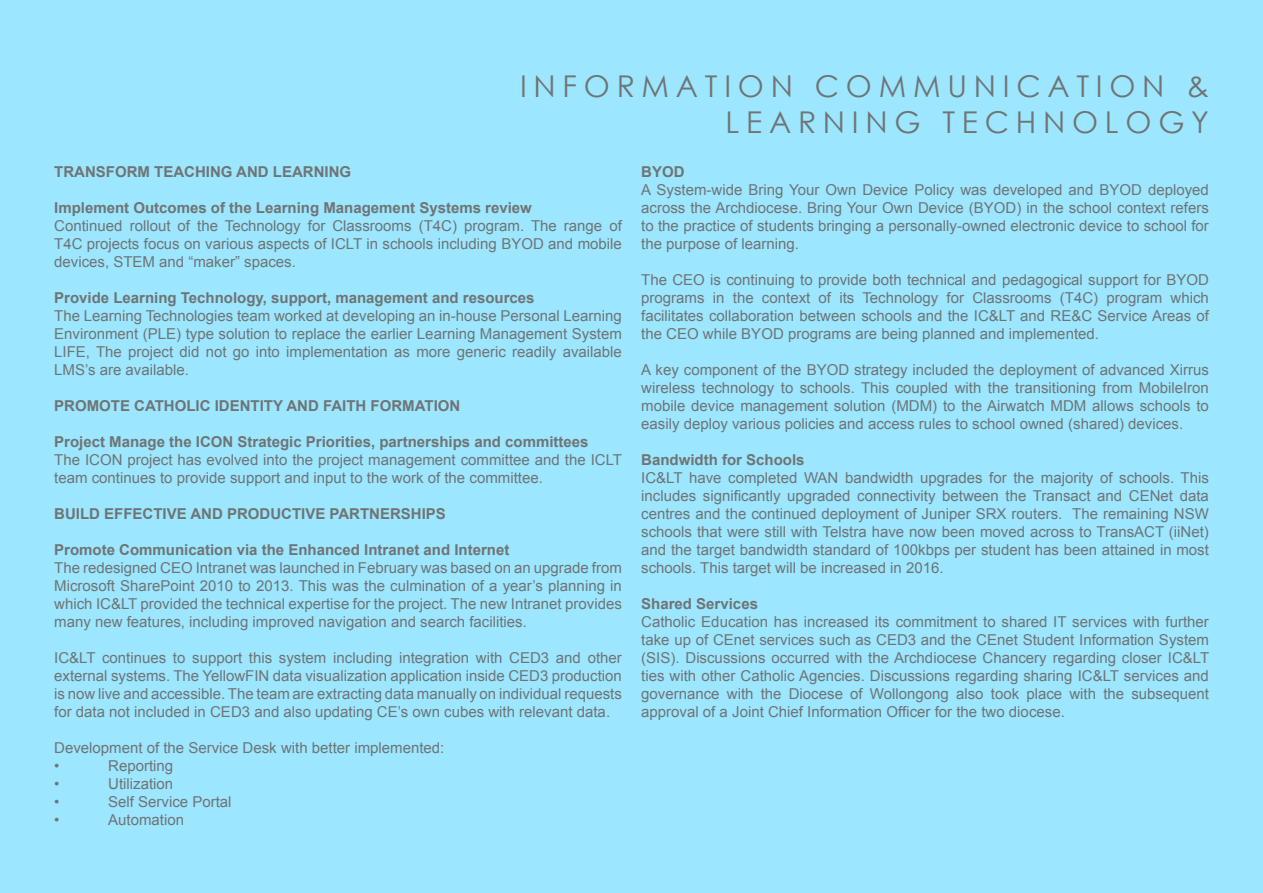
<style>
.page{position:relative;width:1263px;height:893px;background:#9ce6ff}
.page>*{position:absolute;margin:0;border:0;box-sizing:border-box;transform-origin:0 0}
.t1{font:30px/36px "Century Gothic";letter-spacing:.225em;color:#6f7474;text-align:right}
.t2{font:15px/18px "Arial";color:#6f7474;text-align:justify}
.t3{font:700 15px "Arial";color:#6f7474}
</style>
<div class="page">
<h1 class="t1" style="left:520px;top:68px;width:690px">I NFORMATION C OMMUNICATION &amp;<br>L EARNING TECHNOLOGY</h1>
<p class="t3" style="left:54px;top:161px;width:296px">Transform Teachi ng and Learning</p>
<p class="t3" style="left:54px;top:197px;width:479px">Implement Outcomes of the Learning Management Systems review</p>
<p class="t2" style="left:54px;top:217px;width:569px">Continued rollout of the Technology for Classrooms (T4C) program. The range of T4C projects focus on various aspects of ICLT in schools including BYOD and mobile devices, STEM and “maker” spaces.</p>
<p class="t3" style="left:54px;top:287px;width:482px">Provide Learning Technology, support, management and resources</p>
<p class="t2" style="left:54px;top:307px;width:569px">The Learning Technologies team worked at developing an in-house Personal Learning Environment (PLE) type solution to replace the earlier Learning Management System LIFE, The project did not go into implementation as more generic readily available LMS’s are available.</p>
<p class="t3" style="left:54px;top:395px;width:141px">Promote Catholic</p>
<p class="t3" style="left:215px;top:395px;width:136px">Ide ntity and Faith</p>
<p class="t3" style="left:371px;top:395px;width:91px">Formation</p>
<p class="t3" style="left:54px;top:431px;width:536px">Project Manage the ICON Strategic Priorities, partnerships and committees</p>
<p class="t2" style="left:54px;top:451px;width:569px">The ICON project has evolved into the project management committee and the ICLT team continues to provide support and input to the work of the committee.</p>
<p class="t3" style="left:54px;top:503px;width:31px">Build</p>
<p class="t3" style="left:104px;top:503px;width:10px">effecti</p>
<p class="t3" style="left:167px;top:503px;width:224px">ve and Productive Partnerships</p>
<p class="t3" style="left:54px;top:539px;width:457px">Promote Communication via the Enhanced Intranet and Internet</p>
<p class="t2" style="left:54px;top:559px;width:569px">The redesigned CEO Intranet was launched in February was based on an upgrade from Microsoft SharePoint 2010 to 2013. This was the culmination of a year’s planning in which IC&amp;LT provided the technical expertise for the project. The new Intranet provides many new features, including improved navigation and search facilities.</p>
<p class="t2" style="left:54px;top:649px;width:569px">IC&amp;LT continues to support this system including integration with CED3 and other external systems. The YellowFIN data visualization application inside CED3 production is now live and accessible. The team are extracting data manually on individual requests for data not included in CED3 and also updating CE’s own cubes with relevant data.</p>
<p class="t2" style="left:54px;top:739px;width:392px">Development of the Service Desk with better implemented: •</p>
<p class="t2" style="left:108px;top:757px;width:67px">Reporting</p>
<p class="t2" style="left:54px;top:775px;width:7px">•</p>
<p class="t2" style="left:108px;top:775px;width:67px">Utilization</p>
<p class="t2" style="left:54px;top:793px;width:7px">•</p>
<p class="t2" style="left:108px;top:793px;width:125px">Self Service Portal</p>
<p class="t2" style="left:54px;top:811px;width:7px">•</p>
<p class="t2" style="left:108px;top:811px;width:77px">Automation</p>
<p class="t3" style="left:641px;top:161px;width:45px">BYO D</p>
<p class="t2" style="left:641px;top:181px;width:569px">A System-wide Bring Your Own Device Policy was developed and BYOD deployed across the Archdiocese. Bring Your Own Device (BYOD) in the school context refers to the practice of students bringing a personally-owned electronic device to school for the purpose of learning.</p>
<p class="t2" style="left:641px;top:271px;width:569px">The CEO is continuing to provide both technical and pedagogical support for BYOD programs in the context of its Technology for Classrooms (T4C) program which facilitates collaboration between schools and the IC&amp;LT and RE&amp;C Service Areas of the CEO while BYOD programs are being planned and implemented.</p>
<p class="t2" style="left:641px;top:361px;width:569px">A key component of the BYOD strategy included the deployment of advanced Xirrus wireless technology to schools. This coupled with the transitioning from MobileIron mobile device management solution (MDM) to the Airwatch MDM allows schools to easily deploy various policies and access rules to school owned (shared) devices.</p>
<p class="t3" style="left:641px;top:449px;width:165px">Bandwidth for Schools</p>
<p class="t2" style="left:641px;top:469px;width:569px">IC&amp;LT have completed WAN bandwidth upgrades for the majority of schools. This includes significantly upgraded connectivity between the Transact and CENet data centres and the continued deployment of Juniper SRX routers. The remaining NSW schools that were still with Telstra have now been moved across to TransACT (iiNet) and the target bandwidth standard of 100kbps per student has been attained in most schools. This target will be increased in 2016.</p>
<p class="t3" style="left:641px;top:593px;width:118px">Shared Services</p>
<p class="t2" style="left:641px;top:613px;width:569px">Catholic Education has increased its commitment to shared IT services with further take up of CEnet services such as CED3 and the CEnet Student Information System (SIS). Discussions occurred with the Archdiocese Chancery regarding closer IC&amp;LT ties with other Catholic Agencies. Discussions regarding sharing IC&amp;LT services and governance with the Diocese of Wollongong also took place with the subsequent approval of a Joint Chief Information Officer for the two diocese.</p>
</div>
